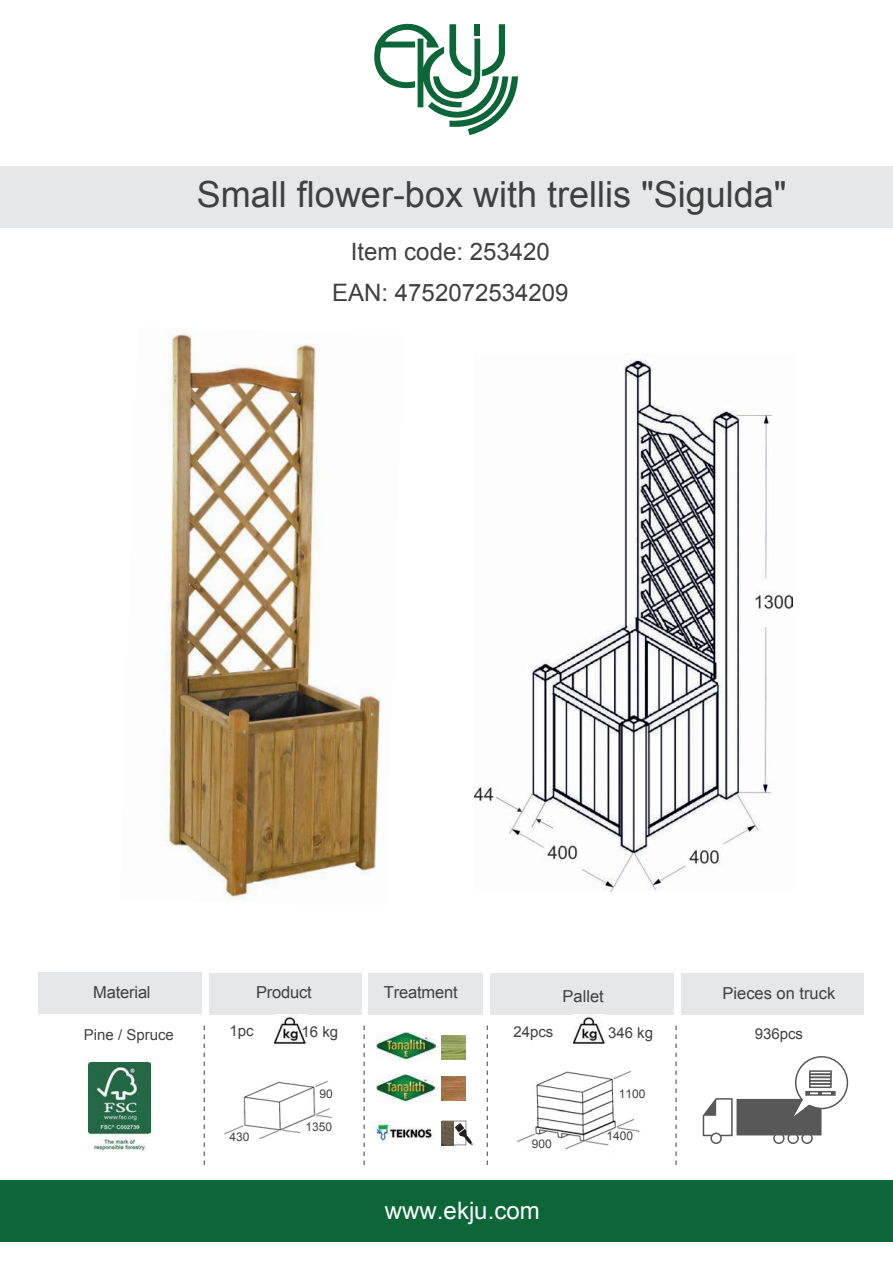
<style>
.page{position:relative;width:893px;height:1263px;background:#fff}
.page>*{position:absolute;margin:0;border:0;box-sizing:border-box;transform-origin:0 0}
.t1{font:36px "Arial";color:#404040}
.t2{font:24px/40.8px "Arial";color:#404040;text-align:center}
.t3{font:24px "Arial";color:#fff}
.t4{font:16.5px "Arial";letter-spacing:-.01em;color:#404040}
.t5{font:15px "Arial";color:#404040}
.t6{font:12px "Arial";color:#404040}
</style>
<div class="page">
<div style="left:0;top:166px;width:893px;height:61px;background:#e6e7e9"></div>
<svg style="left:374px;top:23px;width:144px;height:112px"></svg>
<div style="left:0;top:1180px;width:893px;height:62px;background:#0c6638"></div>
<div style="left:368px;top:972px;width:115px;height:42px;background:#e6e7e9"></div>
<div style="left:490px;top:972px;width:184px;height:42px;background:#e6e7e9"></div>
<div style="left:681px;top:972px;width:183px;height:42px;background:#e6e7e9"></div>
<svg style="left:204px;top:1025px;width:1px;height:140px"></svg>
<svg style="left:364px;top:1025px;width:1px;height:140px"></svg>
<svg style="left:487px;top:1025px;width:1px;height:140px"></svg>
<svg style="left:676px;top:1025px;width:1px;height:140px"></svg>
<div style="left:38px;top:972px;width:164px;height:42px;background:#e6e7e9"></div>
<div style="left:209px;top:972px;width:152px;height:42px;background:#e6e7e9"></div>
<div style="left:773px;top:1132px;width:12px;height:12px;border:2px solid #585858;border-radius:50%"></div>
<div style="left:710px;top:1132px;width:12px;height:12px;border:2px solid #585858;border-radius:50%"></div>
<div style="left:787px;top:1132px;width:12px;height:12px;border:2px solid #585858;border-radius:50%"></div>
<div style="left:801px;top:1132px;width:12px;height:12px;border:2px solid #585858;border-radius:50%"></div>
<svg style="left:702px;top:1056px;width:147px;height:81px"></svg>
<svg style="left:442px;top:1035px;width:24px;height:1px"></svg>
<img style="left:442px;top:1036px;width:24px;height:24px">
<img style="left:442px;top:1076px;width:24px;height:24px">
<div style="left:442px;top:1121px;width:24px;height:24px;border:1px solid #888c90"></div>
<img style="left:442px;top:1121px;width:12px;height:24px">
<svg style="left:455px;top:1123px;width:17px;height:22px"></svg>
<img style="left:275px;top:1014px;width:31px;height:30px">
<img style="left:89px;top:1063px;width:61px;height:89px">
<img style="left:377px;top:1033px;width:58px;height:28px">
<img style="left:574px;top:1014px;width:31px;height:30px">
<img style="left:516px;top:1071px;width:124px;height:79px">
<img style="left:224px;top:1080px;width:108px;height:60px">
<img style="left:376px;top:1074px;width:59px;height:28px">
<img style="left:371px;top:1122px;width:64px;height:22px">
<img style="left:165px;top:328px;width:216px;height:571px">
<img style="left:474px;top:358px;width:318px;height:533px">
<h1 class="t1" style="left:197px;top:169px;width:591px">Small flower-box with trellis "Sigulda"</h1>
<h2 class="t2" style="left:332px;top:231px;width:238px">Item code: 253420<br>EAN: 4752072534209</h2>
<p class="t4" style="left:93px;top:980px;width:59px">Material</p>
<p class="t5" style="left:84px;top:1024px;width:92px">Pine / Spruce</p>
<p class="t4" style="left:256px;top:981px;width:57px">Product</p>
<p class="t5" style="left:230px;top:1020px;width:26px">1pc</p>
<p class="t5" style="left:302px;top:1021px;width:38px">16 kg</p>
<p class="t4" style="left:384px;top:981px;width:75px">Treatment</p>
<p class="t4" style="left:722px;top:982px;width:114px">Pieces on truck</p>
<p class="t5" style="left:755px;top:1023px;width:50px">936pcs</p>
<p class="t4" style="left:563px;top:985px;width:43px">Pallet</p>
<p class="t5" style="left:513px;top:1021px;width:42px">24pcs</p>
<p class="t5" style="left:608px;top:1022px;width:47px">346 kg</p>
<p class="t6" style="left:229px;top:1128px;width:22px">430</p>
<p class="t6" style="left:319px;top:1086px;width:15px">90</p>
<p class="t6" style="left:619px;top:1086px;width:28px">1100</p>
<p class="t6" style="left:305px;top:1118px;width:28px">1350</p>
<p class="t6" style="left:606px;top:1127px;width:28px">1400</p>
<p class="t6" style="left:532px;top:1135px;width:22px">900</p>
<h2 class="t3" style="left:385px;top:1194px;width:156px">www.ekju.com</h2>
</div>
